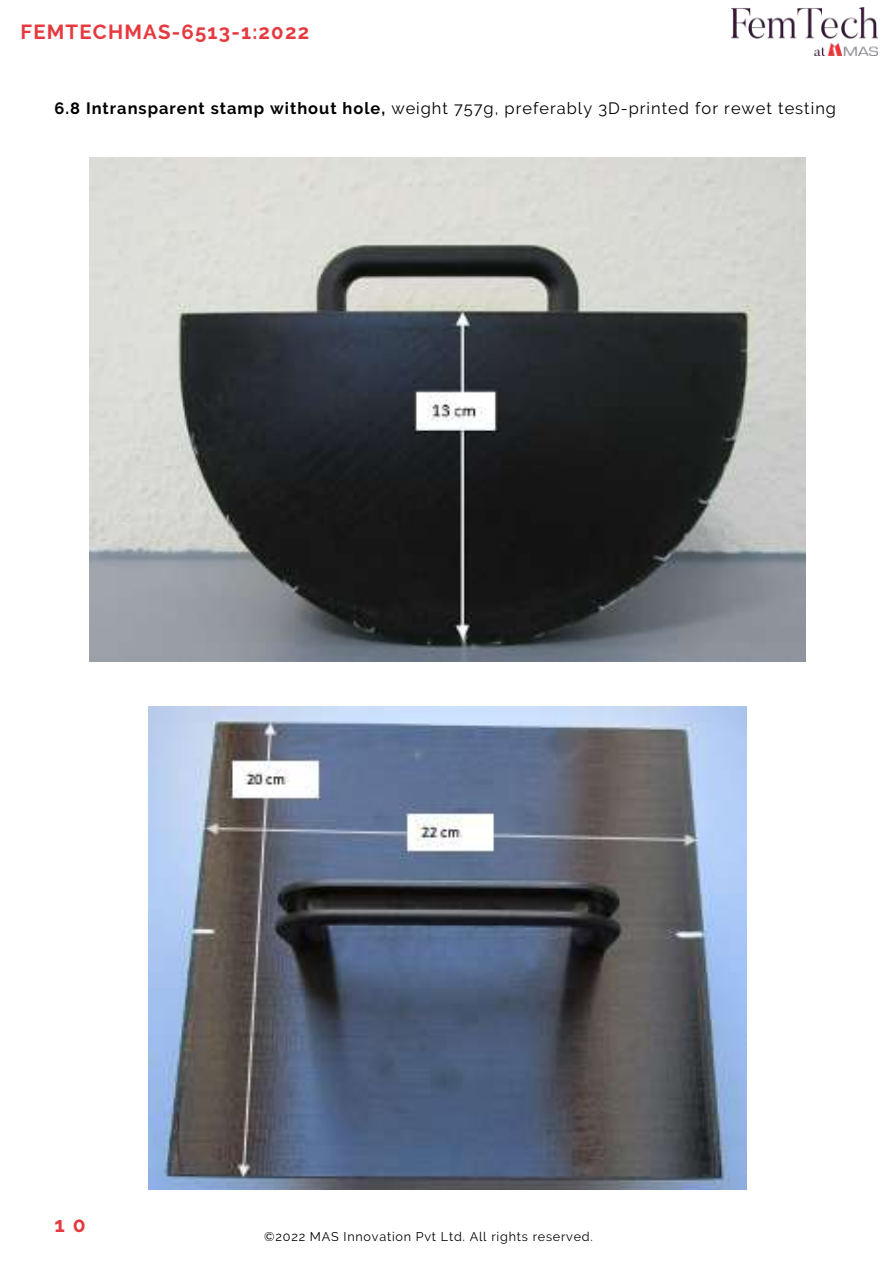
<style>
.page{position:relative;width:894px;height:1264px;background:#fff}
.page>*{position:absolute;margin:0;border:0;box-sizing:border-box;transform-origin:0 0}
.t1{font:700 21px "Raleway";color:#e6393f}
.t2{font:700 20.25px "Raleway";letter-spacing:.06em;color:#e6393f}
.t3{font:16.35px "Raleway";letter-spacing:.06em;color:#000}
.t4{font:12.6px "Raleway";letter-spacing:.06em;color:#000}
.s1{font-weight:700}
</style>
<div class="page">
<img style="left:89px;top:157px;width:715px;height:504px">
<img style="left:149px;top:706px;width:596px;height:483px">
<img style="left:731px;top:7px;width:146px;height:49px">
<p class="t2" style="left:20px;top:20px;width:290px">FEMTECHMAS-6513-1:2022</p>
<p class="t3" style="left:55px;top:98px;width:782px"><span class="s1">6.8 Intransparent stamp without hole,</span> weight 757g, preferably 3D-printed for rewet testing</p>
<p class="t1" style="left:55px;top:1212px;width:33px">1 0</p>
<p class="t4" style="left:264px;top:1228px;width:330px">©2022 MAS Innovation Pvt Ltd. All rights reserved.</p>
</div>
